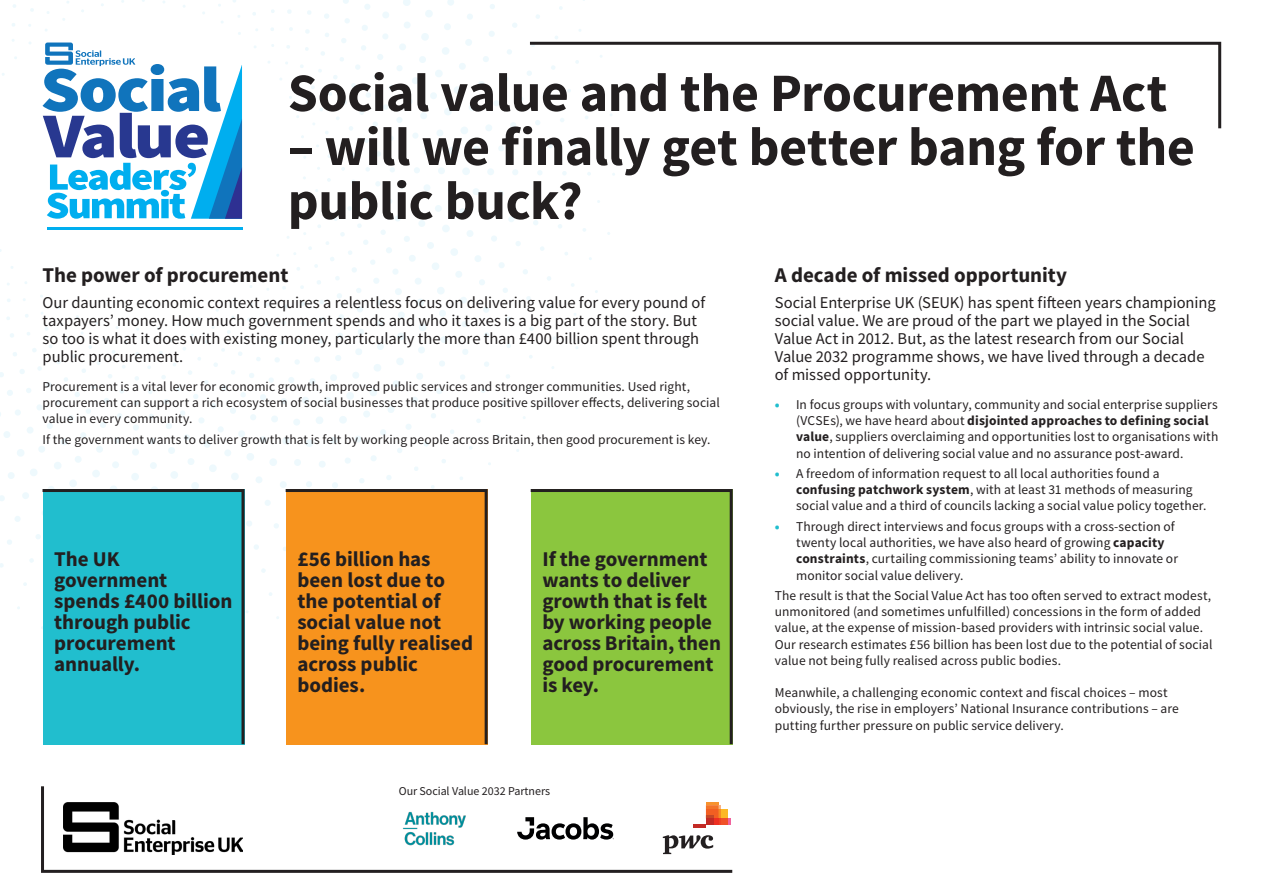
<style>
.page{position:relative;width:1263px;height:893px;background:#fff}
.page>*{position:absolute;margin:0;border:0;box-sizing:border-box;transform-origin:0 0}
.BIG_header{font:700 54px/54px "Source Sans Pro";letter-spacing:-.01em;color:#231f20}
.SMALLER_HEADER{font:700 21px/21px "Source Sans Pro";letter-spacing:-.005em;color:#231f20}
.intro_body{font:16.5px/18px "Source Sans Pro";color:#231f20}
.body_copy{font:13.5px/16.2px "Source Sans Pro";letter-spacing:.005em;color:#231f20}
.t1{font:12px "Source Sans Variable";color:#231f20}
.s1{font-weight:900;color:#21bece}
.s2{font-weight:700}
</style>
<div class="page">
<svg style="left:0;top:0;width:615px;height:619px"></svg>
<svg style="left:41px;top:786px;width:692px;height:87px"></svg>
<svg style="left:527px;top:40px;width:695px;height:91px"></svg>
<hr style="left:47px;top:227px;width:195px;height:3px;background:#00aeef">
<svg style="left:43px;top:43px;width:199px;height:176px"></svg>
<div style="left:40px;top:487px;width:206px;height:258px;background:#21bece"></div>
<div style="left:283px;top:487px;width:206px;height:258px;background:#f7931d"></div>
<div style="left:528px;top:487px;width:205px;height:258px;background:#8bc63e"></div>
<p class="BIG_header" style="left:288px;top:65px;width:881px">Social value and the Procurement Act</p>
<p class="BIG_header" style="left:288px;top:119px;width:908px">– will we finally get better bang for the public buck?</p>
<p class="SMALLER_HEADER" style="left:775px;top:264px;width:294px">A decade of missed opportunity</p>
<p class="intro_body" style="left:775px;top:293px;width:442px">Social Enterprise UK (SEUK) has spent fifteen years championing social value. We are proud of the part we played in the Social Value Act in 2012. But, as the latest research from our Social Value 2032 programme shows, we have lived through a decade of missed opportunity.</p>
<p class="body_copy" style="left:796px;top:396px;width:424px;text-indent:-21px"><span class="s1">•</span> In focus groups with voluntary, community and social enterprise suppliers (VCSEs), we have heard about <span class="s2">disjointed approaches to defining social value</span>, suppliers overclaiming and opportunities lost to organisations with no intention of delivering social value and no assurance post-award.</p>
<p class="body_copy" style="left:796px;top:465px;width:412px;text-indent:-21px"><span class="s1">•</span> A freedom of information request to all local authorities found a <span class="s2">confusing patchwork system</span>, with at least 31 methods of measuring social value and a third of councils lacking a social value policy together.</p>
<p class="body_copy" style="left:796px;top:518px;width:383px;text-indent:-21px"><span class="s1">•</span> Through direct interviews and focus groups with a cross-section of twenty local authorities, we have also heard of growing <span class="s2">capacity constraints</span>, curtailing commissioning teams’ ability to innovate or monitor social value delivery.</p>
<p class="body_copy" style="left:775px;top:587px;width:439px">The result is that the Social Value Act has too often served to extract modest, unmonitored (and sometimes unfulfilled) concessions in the form of added value, at the expense of mission-based providers with intrinsic social value.<br>Our research estimates £56 billion has been lost due to the potential of social value not being fully realised across public bodies.</p>
<p class="body_copy" style="left:775px;top:684px;width:406px">Meanwhile, a challenging economic context and fiscal choices – most obviously, the rise in employers’ National Insurance contributions – are putting further pressure on public service delivery.</p>
<p class="SMALLER_HEADER" style="left:43px;top:264px;width:247px">The power of procurement</p>
<p class="intro_body" style="left:43px;top:293px;width:664px">Our daunting economic context requires a relentless focus on delivering value for every pound of taxpayers’ money. How much government spends and who it taxes is a big part of the story. But so too is what it does with existing money, particularly the more than £400 billion spent through public procurement.</p>
<p class="body_copy" style="left:43px;top:378px;width:679px">Procurement is a vital lever for economic growth, improved public services and stronger communities. Used right, procurement can support a rich ecosystem of social businesses that produce positive spillover effects, delivering social value in every community.</p>
<p class="body_copy" style="left:43px;top:431px;width:669px">If the government wants to deliver growth that is felt by working people across Britain, then good procurement is key.</p>
<p class="SMALLER_HEADER" style="left:54px;top:548px;width:180px">The UK government spends £400 billion through public procurement annually.</p>
<p class="SMALLER_HEADER" style="left:297px;top:548px;width:177px">£56 billion has been lost due to the potential of social value not being fully realised across public bodies.</p>
<p class="SMALLER_HEADER" style="left:542px;top:548px;width:180px">If the government wants to deliver growth that is felt by working people across Britain, then good procurement is key.</p>
<p class="t1" style="left:399px;top:784px;width:153px">Our Social Value 2032 Partners</p>
</div>
